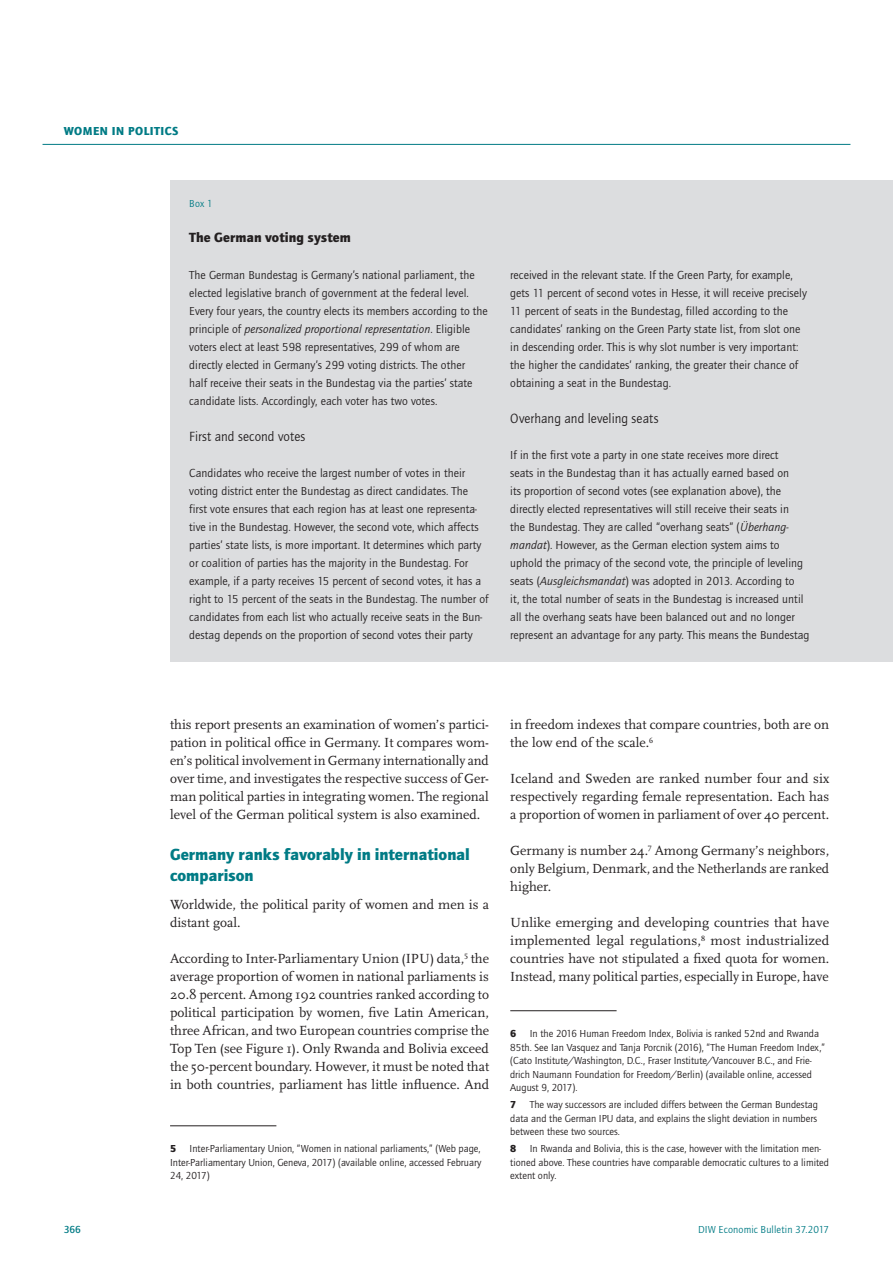
<style>
.page{position:relative;width:893px;height:1263px;background:#fff}
.page>*{position:absolute;margin:0;border:0;box-sizing:border-box;transform-origin:0 0}
.t1{font:900 16.5px/21px "Quay Sans ITC Std";letter-spacing:-.005em;color:#007b85}
.t2{font:13.8px/18px "Scala Pro";color:#231f20;text-align:justify}
.t3{font:13.8px "Quay Sans ITC Std";letter-spacing:.005em;color:#231f20}
.t4{font:900 13.8px "Quay Sans ITC Std";letter-spacing:.01em;color:#231f20}
.t5{font:12px/18px "Quay Sans ITC Std";letter-spacing:.005em;color:#231f20}
.t6{font:900 12px "Quay Sans ITC Std";color:#007b85}
.t7{font:10.5px/13.5px "Quay Sans ITC Std";color:#231f20;text-align:justify}
.t8{font:10.5px "Quay Sans ITC Std";letter-spacing:.01em;color:#007b85}
.t9{font:900 10.5px "Quay Sans ITC Std";color:#231f20}
.t10{font:500 10.5px "Quay Sans ITC Std";color:#007b85}
.s1{font-style:italic}
</style>
<div class="page">
<hr style="left:43px;top:144px;width:807px;height:1px;background:#007b85">
<div style="left:823px;top:180px;width:70px;height:481px;background:#dcdddf"></div>
<hr style="left:170px;top:1125px;width:106px;height:1px;background:#231f20">
<hr style="left:510px;top:1010px;width:107px;height:1px;background:#231f20">
<div style="left:170px;top:180px;width:659px;height:481px;background:#dcdddf"></div>
<p class="t6" style="left:64px;top:123px;width:20px">Women</p>
<p class="t6" style="left:112px;top:123px;width:24px">in politics</p>
<p class="t8" style="left:189px;top:197px;width:25px">Box 1</p>
<p class="t4" style="left:189px;top:229px;width:163px">The German voting system</p>
<p class="t5" style="left:189px;top:266px;width:300px">The German Bundestag is Germany’s national parliament, the elected legislative branch of government at the federal level.<br>Every four years, the country elects its members according to the principle of <span class="s1">personalized proportional representation</span>. Eligible voters elect at least 598 representatives, 299 of whom are directly elected in Germany’s 299 voting districts. The other<br>half receive their seats in the Bundestag via the parties’ state candidate lists. Accordingly, each voter has two votes.</p>
<p class="t3" style="left:189px;top:428px;width:118px">First and second votes</p>
<p class="t5" style="left:189px;top:464px;width:301px">Candidates who receive the largest number of votes in their voting district enter the Bundestag as direct candidates. The first vote ensures that each region has at least one representa&shy;tive in the Bundestag. However, the second vote, which affects parties’ state lists, is more important. It determines which party or coalition of parties has the majority in the Bundestag. For example, if a party receives 15 percent of second votes, it has a right to 15 percent of the seats in the Bundestag. The number of candidates from each list who actually receive seats in the Bun&shy;destag depends on the proportion of second votes their party</p>
<p class="t5" style="left:510px;top:266px;width:298px">received in the relevant state. If the Green Party, for example, gets 11 percent of second votes in Hesse, it will receive precisely 11 percent of seats in the Bundestag, filled according to the candidates’ ranking on the Green Party state list, from slot one in descending order. This is why slot number is very important: the higher the candidates’ ranking, the greater their chance of obtaining a seat in the Bundestag.</p>
<p class="t3" style="left:510px;top:410px;width:150px">Overhang and leveling seats</p>
<p class="t5" style="left:510px;top:446px;width:301px">If in the first vote a party in one state receives more direct<br>seats in the Bundestag than it has actually earned based on<br>its proportion of second votes (see explanation above), the directly elected representatives will still receive their seats in<br>the Bundestag. They are called “overhang seats” (<span class="s1">Überhang&shy;mandat</span>). However, as the German election system aims to uphold the primacy of the second vote, the principle of leveling seats (<span class="s1">Ausgleichsmandat</span>) was adopted in 2013. According to<br>it, the total number of seats in the Bundestag is increased until all the overhang seats have been balanced out and no longer represent an advantage for any party. This means the Bundestag</p>
<p class="t2" style="left:170px;top:715px;width:320px">this report presents an examination of women’s partici&shy;pation in political office in Germany. It compares wom&shy;en’s political involvement in Germany internationally and over time, and investigates the respective success of Ger&shy;man political parties in integrating women. The regional level of the German political system is also examined.</p>
<h1 class="t1" style="left:170px;top:843px;width:301px">Germany ranks favorably in international comparison</h1>
<p class="t2" style="left:170px;top:895px;width:320px">Worldwide, the political parity of women and men is a distant goal.</p>
<p class="t2" style="left:170px;top:949px;width:321px">According to Inter-Parliamentary Union (IPU) data,<sup>5</sup> the average proportion of women in national parliaments is 20.8 percent. Among 192 countries ranked according to political participation by women, five Latin American, three African, and two European countries comprise the Top Ten (see Figure 1). Only Rwanda and Bolivia exceed the 50-percent boundary. However, it must be noted that in both countries, parliament has little influence. And</p>
<p class="t7" style="left:170px;top:1142px;width:313px;text-indent:19px">Inter-Parliamentary Union, “Women in national parliaments,” (Web page, Inter-Parliamentary Union, Geneva, 2017) (available online, accessed February 24, 2017)</p>
<p class="t9" style="left:170px;top:1142px;width:8px">5</p>
<p class="t2" style="left:510px;top:715px;width:320px">in freedom indexes that compare countries, both are on the low end of the scale.<sup>6</sup></p>
<p class="t2" style="left:510px;top:769px;width:320px">Iceland and Sweden are ranked number four and six respectively regarding female representation. Each has a proportion of women in parliament of over 40 percent.</p>
<p class="t2" style="left:510px;top:841px;width:320px">Germany is number 24.<sup>7</sup> Among Germany’s neighbors, only Belgium, Denmark, and the Netherlands are ranked higher.</p>
<p class="t2" style="left:510px;top:913px;width:320px">Unlike emerging and developing countries that have implemented legal regulations,<sup>8</sup> most industrialized countries have not stipulated a fixed quota for women.<br>Instead, many political parties, especially in Europe, have</p>
<p class="t7" style="left:510px;top:1027px;width:316px;text-align:left;text-indent:19px">In the 2016 Human Freedom Index, Bolivia is ranked 52nd and Rwanda 85th. See Ian Vasquez and Tanja Porcnik (2016), “The Human Freedom Index,” (Cato Institute/Washington, D.C., Fraser Institute/Vancouver B.C., and Frie&shy;drich Naumann Foundation for Freedom/Berlin) (available online, accessed August 9, 2017).</p>
<p class="t9" style="left:510px;top:1098px;width:8px">7</p>
<p class="t9" style="left:510px;top:1027px;width:8px">6</p>
<p class="t7" style="left:510px;top:1098px;width:309px;text-indent:19px">The way successors are included differs between the German Bundestag data and the German IPU data, and explains the slight deviation in numbers between these two sources.</p>
<p class="t9" style="left:510px;top:1142px;width:8px">8</p>
<p class="t7" style="left:510px;top:1142px;width:320px;text-align:left;text-indent:19px">In Rwanda and Bolivia, this is the case, however with the limitation men&shy;tioned above. These countries have comparable democratic cultures to a limited extent only.</p>
<p class="t10" style="left:64px;top:1223px;width:19px">366</p>
<p class="t8" style="left:698px;top:1223px;width:133px">DIW Economic Bulletin 37.2017</p>
</div>
